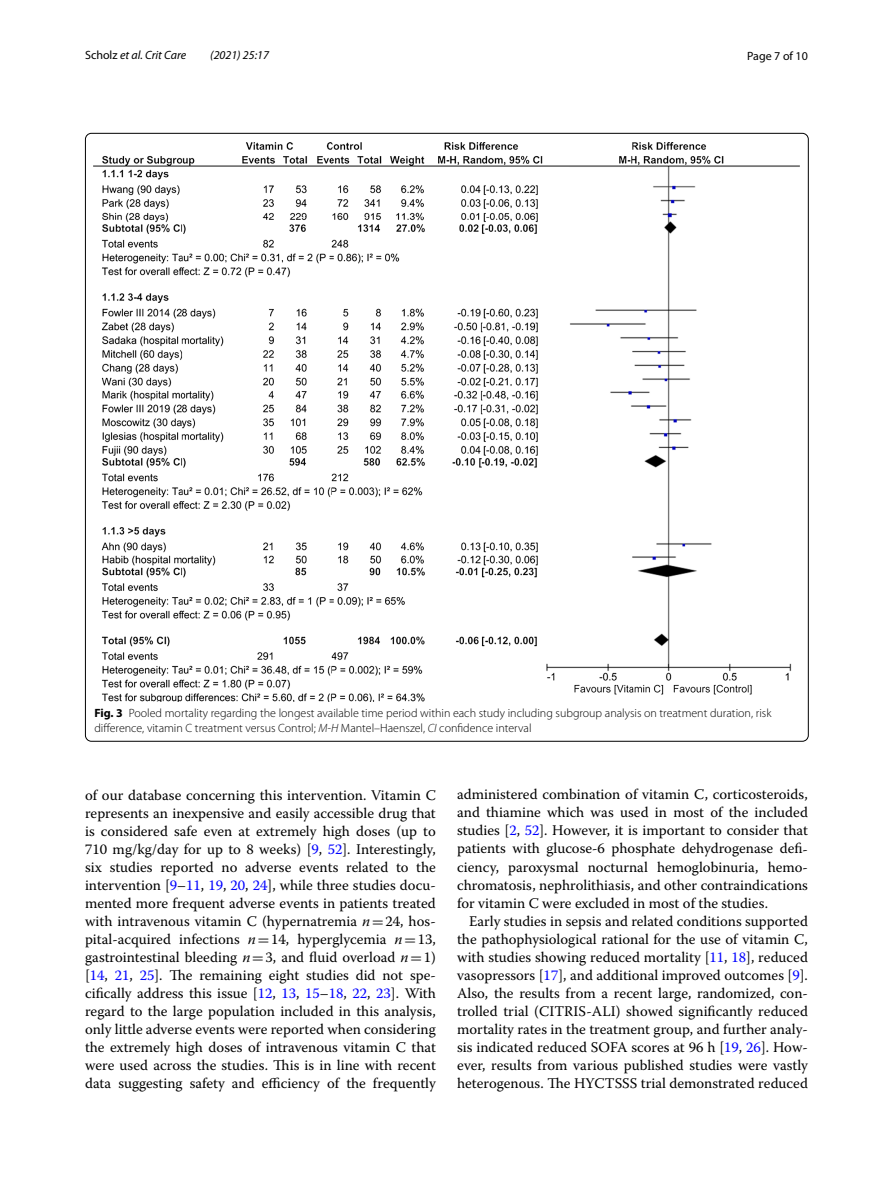
<style>
.page{position:relative;width:893px;height:1187px;background:#fff}
.page>*{position:absolute;margin:0;border:0;box-sizing:border-box;transform-origin:0 0}
.t1{font:14.7px/18px "Warnock Pro";color:#000;text-align:justify}
.t2{font:300 12px/15px "Myriad Pro";color:#000}
.t3{font:italic 12px "Myriad Pro";color:#000}
.t4{font:12px "Myriad Pro";color:#000}
.s1{font-style:normal}
.s2{font-weight:700}
.s3{font-style:italic}
.s4{color:#00f}
.s5{font-family:"MTSY"}
</style>
<div class="page">
<img style="left:94px;top:142px;width:706px;height:559px">
<p class="t3" style="left:85px;top:48px;width:103px"><span class="s1">Scholz</span> et al. Crit Care</p>
<p class="t3" style="left:210px;top:48px;width:60px">(2021) 25:17</p>
<p class="t4" style="left:747px;top:48px;width:62px">Page 7 of 10</p>
<p class="t2" style="left:94px;top:705px;width:678px"><span class="s2">Fig. 3</span> Pooled mortality regarding the longest available time period within each study including subgroup analysis on treatment duration, risk difference, vitamin C treatment versus Control; <span class="s3">M-H</span> Mantel–Haenszel, <span class="s3">CI</span> confidence interval</p>
<p class="t1" style="left:85px;top:785px;width:352px">of our database concerning this intervention. Vitamin C represents an inexpensive and easily accessible drug that is considered safe even at extremely high doses (up to 710 mg/kg/day for up to 8 weeks) [<span class="s4">9</span>, <span class="s4">52</span>]. Interestingly, six studies reported no adverse events related to the intervention [<span class="s4">9</span>–<span class="s4">11</span>, <span class="s4">19</span>, <span class="s4">20</span>, <span class="s4">24</span>], while three studies docu&shy;mented more frequent adverse events in patients treated with intravenous vitamin C (hypernatremia <span class="s3">n</span><span class="s5">=</span>24, hos&shy;pital-acquired infections <span class="s3">n</span><span class="s5">=</span>14, hyperglycemia <span class="s3">n</span><span class="s5">=</span>13, gastrointestinal bleeding <span class="s3">n</span><span class="s5">=</span>3, and fluid overload <span class="s3">n</span><span class="s5">=</span>1) [<span class="s4">14</span>, <span class="s4">21</span>, <span class="s4">25</span>]. The remaining eight studies did not spe&shy;cifically address this issue [<span class="s4">12</span>, <span class="s4">13</span>, <span class="s4">15</span>–<span class="s4">18</span>, <span class="s4">22</span>, <span class="s4">23</span>]. With regard to the large population included in this analysis, only little adverse events were reported when considering the extremely high doses of intravenous vitamin C that were used across the studies. This is in line with recent data suggesting safety and efficiency of the frequently</p>
<p class="t1" style="left:457px;top:785px;width:352px">administered combination of vitamin C, corticosteroids, and thiamine which was used in most of the included studies [<span class="s4">2</span>, <span class="s4">52</span>]. However, it is important to consider that patients with glucose-6 phosphate dehydrogenase defi&shy;ciency, paroxysmal nocturnal hemoglobinuria, hemo&shy;chromatosis, nephrolithiasis, and other contraindications for vitamin C were excluded in most of the studies.</p>
<p class="t1" style="left:457px;top:911px;width:352px;text-indent:12px">Early studies in sepsis and related conditions supported the pathophysiological rational for the use of vitamin C, with studies showing reduced mortality [<span class="s4">11</span>, <span class="s4">18</span>], reduced vasopressors [<span class="s4">17</span>], and additional improved outcomes [<span class="s4">9</span>].<br>Also, the results from a recent large, randomized, con&shy;trolled trial (CITRIS-ALI) showed significantly reduced mortality rates in the treatment group, and further analy&shy;sis indicated reduced SOFA scores at 96 h [<span class="s4">19</span>, <span class="s4">26</span>]. How&shy;ever, results from various published studies were vastly heterogenous. The HYCTSSS trial demonstrated reduced</p>
</div>
